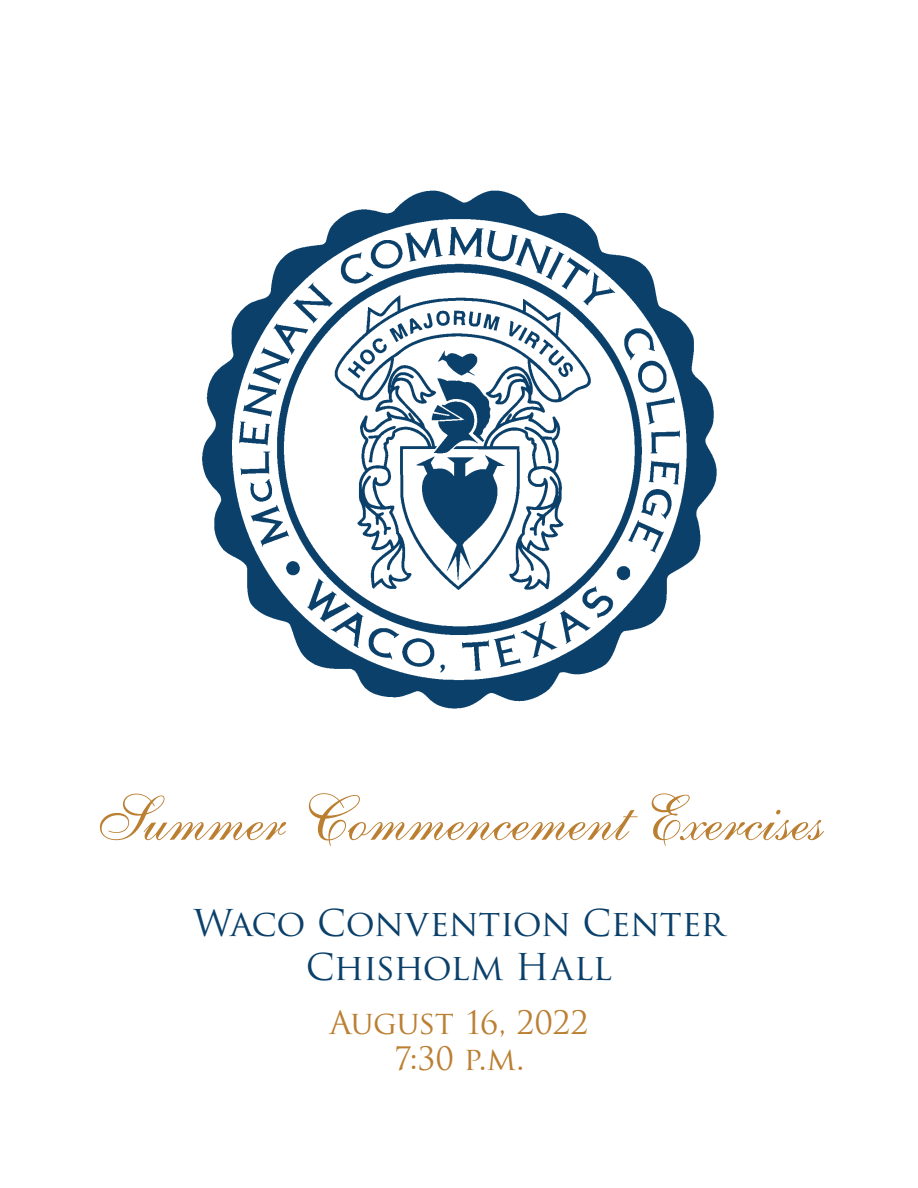
<style>
.page{position:relative;width:918px;height:1188px;background:#fff}
.page>*{position:absolute;margin:0;border:0;box-sizing:border-box;transform-origin:0 0}
.t1{font:72px "Sheer Elegance";letter-spacing:.005em;color:#bb7f32}
.t2{font:36px/43.2px "Trajan Pro";letter-spacing:-.02em;color:#0a406a;text-align:center}
.t3{font:31.5px/36px "Trajan Pro";letter-spacing:-.02em;color:#bb7f32;text-align:center}
</style>
<div class="page">
<img style="left:202px;top:190px;width:515px;height:519px">
<h1 class="t1" style="left:95px;top:783px;width:730px">Summer Commencement Exercises</h1>
<p class="t2" style="left:193px;top:901px;width:533px">Waco Convention Center<br>Chisholm Hall</p>
<p class="t3" style="left:329px;top:1004px;width:261px">August 16, 2022<br>7:30 p.m.</p>
</div>
